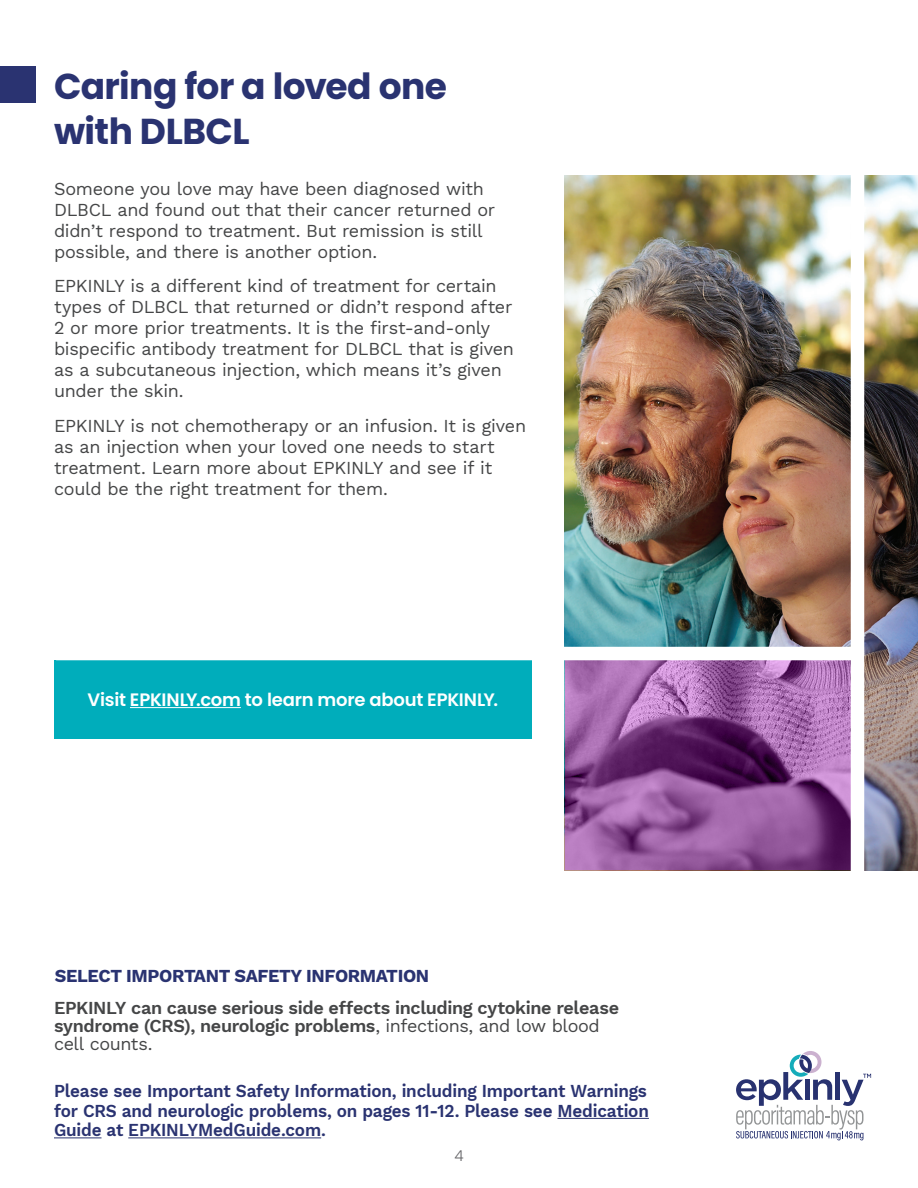
<style>
.page{position:relative;width:918px;height:1188px;background:#fff}
.page>*{position:absolute;margin:0;border:0;box-sizing:border-box;transform-origin:0 0}
.t1{font:700 36px/45px "Poppins";letter-spacing:-.015em;color:#2a3371}
.body_text{font:18px/21px "Work Sans";letter-spacing:-.015em;color:#454647}
.t2{font:600 18px/19.5px "Work Sans";letter-spacing:-.01em;color:#2a3371;text-align:justify;scale:.95 1}
.ISI_Copy{font:600 18px/18px "Work Sans";letter-spacing:-.02em;color:#454647}
.t3{font:600 18px "Poppins";letter-spacing:-.015em;color:#fff}
.t4{font:700 18px "Work Sans";letter-spacing:-.02em;color:#2a3371}
.please_see_line{font:300 15px "Poppins";color:#636366}
.s1{font-weight:400}
</style>
<div class="page">
<hr style="left:557px;top:1118px;width:92px;height:1px;background:#2a3371">
<hr style="left:54px;top:1137px;width:48px;height:1px;background:#2a3371">
<hr style="left:128px;top:1137px;width:193px;height:1px;background:#2a3371">
<svg style="left:736px;top:1051px;width:135px;height:89px"></svg>
<img style="left:565px;top:175px;width:353px;height:695px">
<div style="left:54px;top:660px;width:477px;height:79px;background:#00adbb"></div>
<hr style="left:130px;top:707px;width:111px;height:1px;background:#fff">
<div style="left:0;top:66px;width:35px;height:36px;background:#2a3371"></div>
<svg style="left:565px;top:660px;width:286px;height:210px;background:#92579a"></svg>
<div style="left:851px;top:140px;width:13px;height:742px;background:#fff"></div>
<div style="left:56px;top:647px;width:800px;height:13px;background:#fff"></div>
<p class="t1" style="left:54px;top:64px;width:394px">Caring for a loved one with DLBCL</p>
<p class="body_text" style="left:54px;top:178px;width:443px">Someone you love may have been diagnosed with DLBCL and found out that their cancer returned or didn’t respond to treatment. But remission is still possible, and there is another option.</p>
<p class="body_text" style="left:54px;top:275px;width:461px">EPKINLY is a different kind of treatment for certain types of DLBCL that returned or didn’t respond after 2 or more prior treatments. It is the first-and-only bispecific antibody treatment for DLBCL that is given as a subcutaneous injection, which means it’s given under the skin.</p>
<p class="body_text" style="left:54px;top:415px;width:474px">EPKINLY is not chemotherapy or an infusion. It is given as an injection when your loved one needs to start treatment. Learn more about EPKINLY and see if it could be the right treatment for them.</p>
<p class="t3" style="left:87px;top:690px;width:412px">Visit EPKINLY.com to learn more about EPKINLY.</p>
<p class="t4" style="left:55px;top:963px;width:376px">SELECT IMPORTANT SAFETY INFORMATION</p>
<p class="ISI_Copy" style="left:54px;top:998px;width:567px">EPKINLY can cause serious side effects including cytokine release syndrome (CRS), neurologic problems<span class="s1">, infections, and low blood cell counts.</span></p>
<p class="t2" style="left:54px;top:1080px;width:628px">Please see Important Safety Information, including Important Warnings for CRS and neurologic problems, on pages 11-12. Please see Medication Guide at EPKINLYMedGuide.com.</p>
<p class="please_see_line" style="left:454px;top:1147px;width:11px">4</p>
</div>
